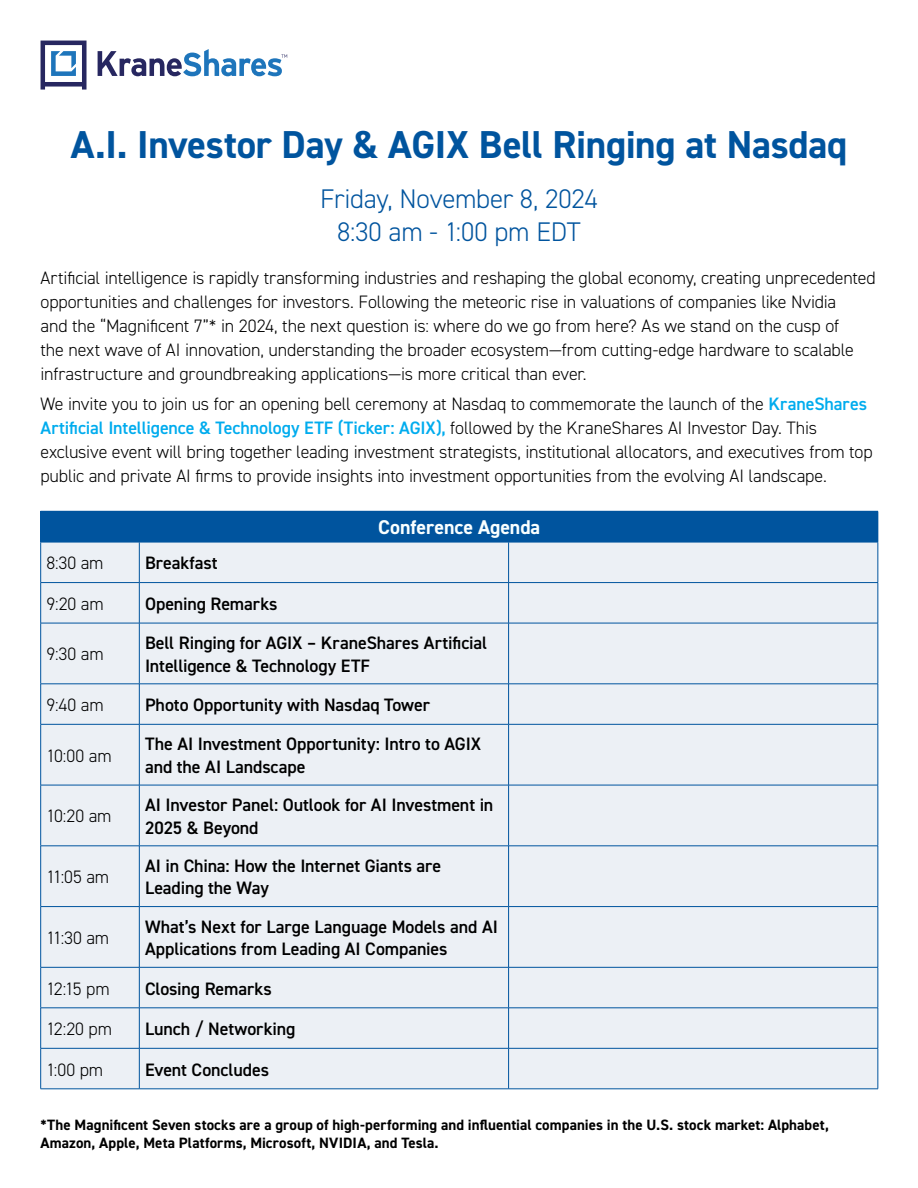
<style>
.page{position:relative;width:918px;height:1188px;background:#fff}
.page>*{position:absolute;margin:0;border:0;box-sizing:border-box;transform-origin:0 0}
.t1{font:700 39px "DIN2014";letter-spacing:-.01em;color:#00549e}
.t2{font:300 27px/32.4px "DIN2014";letter-spacing:-.01em;color:#00549e;text-align:center}
.t3{font:700 19.95px "DIN2014";letter-spacing:-.005em;color:#f9ffff}
.t4{font:300 18px/24px "DIN2014";letter-spacing:-.01em;color:#000}
.t5{font:600 18px/22.5px "DIN2014";letter-spacing:-.005em;color:#000}
.t6{font:700 15px/18px "DIN2014";letter-spacing:.005em;color:#000}
.s1{font-weight:600;color:#00acee}
</style>
<div class="page">
<svg style="left:98px;top:49px;width:189px;height:27px"></svg>
<svg style="left:41px;top:41px;width:46px;height:49px"></svg>
<div style="left:41px;top:511px;width:837px;height:31px;background:#00549e"></div>
<div style="left:41px;top:543px;width:837px;height:546px;background:#ecf0f5"></div>
<hr style="left:40px;top:511px;width:1px;height:31px;background:#00549e">
<hr style="left:878px;top:511px;width:1px;height:31px;background:#00549e">
<hr style="left:40px;top:542px;width:99px;height:1px;background:#00549e">
<hr style="left:40px;top:542px;width:1px;height:40px;background:#00549e">
<hr style="left:139px;top:542px;width:370px;height:1px;background:#00549e">
<hr style="left:139px;top:542px;width:1px;height:40px;background:#00549e">
<hr style="left:509px;top:542px;width:369px;height:1px;background:#00549e">
<hr style="left:508px;top:542px;width:1px;height:40px;background:#00549e">
<hr style="left:878px;top:542px;width:1px;height:40px;background:#00549e">
<hr style="left:40px;top:582px;width:99px;height:1px;background:#00549e">
<hr style="left:40px;top:583px;width:1px;height:40px;background:#00549e">
<hr style="left:139px;top:582px;width:370px;height:1px;background:#00549e">
<hr style="left:139px;top:583px;width:1px;height:40px;background:#00549e">
<hr style="left:509px;top:582px;width:369px;height:1px;background:#00549e">
<hr style="left:508px;top:583px;width:1px;height:40px;background:#00549e">
<hr style="left:878px;top:583px;width:1px;height:40px;background:#00549e">
<hr style="left:40px;top:623px;width:99px;height:1px;background:#00549e">
<hr style="left:40px;top:623px;width:1px;height:61px;background:#00549e">
<hr style="left:139px;top:623px;width:370px;height:1px;background:#00549e">
<hr style="left:139px;top:623px;width:1px;height:61px;background:#00549e">
<hr style="left:509px;top:623px;width:369px;height:1px;background:#00549e">
<hr style="left:508px;top:623px;width:1px;height:61px;background:#00549e">
<hr style="left:878px;top:623px;width:1px;height:61px;background:#00549e">
<hr style="left:40px;top:684px;width:99px;height:1px;background:#00549e">
<hr style="left:40px;top:684px;width:1px;height:40px;background:#00549e">
<hr style="left:139px;top:684px;width:370px;height:1px;background:#00549e">
<hr style="left:139px;top:684px;width:1px;height:40px;background:#00549e">
<hr style="left:509px;top:684px;width:369px;height:1px;background:#00549e">
<hr style="left:508px;top:684px;width:1px;height:40px;background:#00549e">
<hr style="left:878px;top:684px;width:1px;height:40px;background:#00549e">
<hr style="left:40px;top:724px;width:99px;height:1px;background:#00549e">
<hr style="left:40px;top:725px;width:1px;height:60px;background:#00549e">
<hr style="left:139px;top:724px;width:370px;height:1px;background:#00549e">
<hr style="left:139px;top:725px;width:1px;height:60px;background:#00549e">
<hr style="left:509px;top:724px;width:369px;height:1px;background:#00549e">
<hr style="left:508px;top:725px;width:1px;height:60px;background:#00549e">
<hr style="left:878px;top:725px;width:1px;height:60px;background:#00549e">
<hr style="left:40px;top:785px;width:99px;height:1px;background:#00549e">
<hr style="left:40px;top:785px;width:1px;height:61px;background:#00549e">
<hr style="left:139px;top:785px;width:370px;height:1px;background:#00549e">
<hr style="left:139px;top:785px;width:1px;height:61px;background:#00549e">
<hr style="left:509px;top:785px;width:369px;height:1px;background:#00549e">
<hr style="left:508px;top:785px;width:1px;height:61px;background:#00549e">
<hr style="left:878px;top:785px;width:1px;height:61px;background:#00549e">
<hr style="left:40px;top:846px;width:99px;height:1px;background:#00549e">
<hr style="left:40px;top:846px;width:1px;height:60px;background:#00549e">
<hr style="left:139px;top:846px;width:370px;height:1px;background:#00549e">
<hr style="left:139px;top:846px;width:1px;height:60px;background:#00549e">
<hr style="left:509px;top:846px;width:369px;height:1px;background:#00549e">
<hr style="left:508px;top:846px;width:1px;height:60px;background:#00549e">
<hr style="left:878px;top:846px;width:1px;height:60px;background:#00549e">
<hr style="left:40px;top:906px;width:99px;height:1px;background:#00549e">
<hr style="left:40px;top:907px;width:1px;height:60px;background:#00549e">
<hr style="left:139px;top:906px;width:370px;height:1px;background:#00549e">
<hr style="left:139px;top:907px;width:1px;height:60px;background:#00549e">
<hr style="left:509px;top:906px;width:369px;height:1px;background:#00549e">
<hr style="left:508px;top:907px;width:1px;height:60px;background:#00549e">
<hr style="left:878px;top:907px;width:1px;height:60px;background:#00549e">
<hr style="left:40px;top:967px;width:99px;height:1px;background:#00549e">
<hr style="left:40px;top:968px;width:1px;height:40px;background:#00549e">
<hr style="left:139px;top:967px;width:370px;height:1px;background:#00549e">
<hr style="left:139px;top:968px;width:1px;height:40px;background:#00549e">
<hr style="left:509px;top:967px;width:369px;height:1px;background:#00549e">
<hr style="left:508px;top:968px;width:1px;height:40px;background:#00549e">
<hr style="left:878px;top:968px;width:1px;height:40px;background:#00549e">
<hr style="left:40px;top:1008px;width:99px;height:1px;background:#00549e">
<hr style="left:40px;top:1008px;width:1px;height:40px;background:#00549e">
<hr style="left:139px;top:1008px;width:370px;height:1px;background:#00549e">
<hr style="left:139px;top:1008px;width:1px;height:40px;background:#00549e">
<hr style="left:509px;top:1008px;width:369px;height:1px;background:#00549e">
<hr style="left:508px;top:1008px;width:1px;height:40px;background:#00549e">
<hr style="left:878px;top:1008px;width:1px;height:40px;background:#00549e">
<hr style="left:40px;top:1048px;width:99px;height:1px;background:#00549e">
<hr style="left:40px;top:1049px;width:1px;height:40px;background:#00549e">
<hr style="left:139px;top:1048px;width:370px;height:1px;background:#00549e">
<hr style="left:139px;top:1049px;width:1px;height:40px;background:#00549e">
<hr style="left:509px;top:1048px;width:369px;height:1px;background:#00549e">
<hr style="left:508px;top:1049px;width:1px;height:40px;background:#00549e">
<hr style="left:878px;top:1049px;width:1px;height:40px;background:#00549e">
<hr style="left:40px;top:1089px;width:99px;height:1px;background:#00549e">
<hr style="left:139px;top:1089px;width:370px;height:1px;background:#00549e">
<hr style="left:509px;top:1089px;width:369px;height:1px;background:#00549e">
<h1 class="t1" style="left:71px;top:119px;width:778px">A.I. Investor Day &amp; AGIX Bell Ringing at Nasdaq</h1>
<h2 class="t2" style="left:320px;top:183px;width:279px">Friday, November 8, 2024<br>8:30 am - 1:00 pm EDT</h2>
<p class="t4" style="left:40px;top:265px;width:837px">Artificial intelligence is rapidly transforming industries and reshaping the global economy, creating unprecedented opportunities and challenges for investors. Following the meteoric rise in valuations of companies like Nvidia<br>and the “Magnificent 7”* in 2024, the next question is: where do we go from here? As we stand on the cusp of<br>the next wave of AI innovation, understanding the broader ecosystem—from cutting-edge hardware to scalable infrastructure and groundbreaking applications—is more critical than ever.</p>
<p class="t4" style="left:40px;top:392px;width:834px">We invite you to join us for an opening bell ceremony at Nasdaq to commemorate the launch of the <span class="s1">KraneShares Artificial Intelligence &amp; Technology ETF (Ticker: AGIX),</span> followed by the KraneShares AI Investor Day. This exclusive event will bring together leading investment strategists, institutional allocators, and executives from top public and private AI firms to provide insights into investment opportunities from the evolving AI landscape.</p>
<p class="t3" style="left:378px;top:514px;width:164px">Conference Agenda</p>
<p class="t4" style="left:46px;top:551px;width:59px">8:30 am</p>
<p class="t5" style="left:145px;top:551px;width:74px">Breakfast</p>
<p class="t4" style="left:46px;top:592px;width:59px">9:20 am</p>
<p class="t5" style="left:145px;top:592px;width:134px">Opening Remarks</p>
<p class="t4" style="left:46px;top:642px;width:59px">9:30 am</p>
<p class="t5" style="left:145px;top:631px;width:344px">Bell Ringing for AGIX – KraneShares Artificial<br>Intelligence &amp; Technology ETF</p>
<p class="t4" style="left:46px;top:693px;width:59px">9:40 am</p>
<p class="t5" style="left:145px;top:693px;width:286px">Photo Opportunity with Nasdaq Tower</p>
<p class="t4" style="left:46px;top:744px;width:67px">10:00 am</p>
<p class="t5" style="left:145px;top:733px;width:338px">The AI Investment Opportunity: Intro to AGIX and the AI Landscape</p>
<p class="t4" style="left:46px;top:804px;width:67px">10:20 am</p>
<p class="t5" style="left:145px;top:793px;width:350px">AI Investor Panel: Outlook for AI Investment in<br>2025 &amp; Beyond</p>
<p class="t4" style="left:46px;top:865px;width:64px">11:05 am</p>
<p class="t5" style="left:145px;top:854px;width:298px">AI in China: How the Internet Giants are<br>Leading the Way</p>
<p class="t4" style="left:46px;top:926px;width:64px">11:30 am</p>
<p class="t5" style="left:145px;top:915px;width:354px">What’s Next for Large Language Models and AI<br>Applications from Leading AI Companies</p>
<p class="t4" style="left:46px;top:976px;width:65px">12:15 pm</p>
<p class="t5" style="left:145px;top:977px;width:128px">Closing Remarks</p>
<p class="t4" style="left:46px;top:1017px;width:67px">12:20 pm</p>
<p class="t5" style="left:145px;top:1017px;width:152px">Lunch / Networking</p>
<p class="t4" style="left:46px;top:1057px;width:58px">1:00 pm</p>
<p class="t5" style="left:145px;top:1058px;width:126px">Event Concludes</p>
<p class="t6" style="left:40px;top:1115px;width:790px">*The Magnificent Seven stocks are a group of high-performing and influential companies in the U.S. stock market: Alphabet,<br>Amazon, Apple, Meta Platforms, Microsoft, NVIDIA, and Tesla.</p>
</div>
